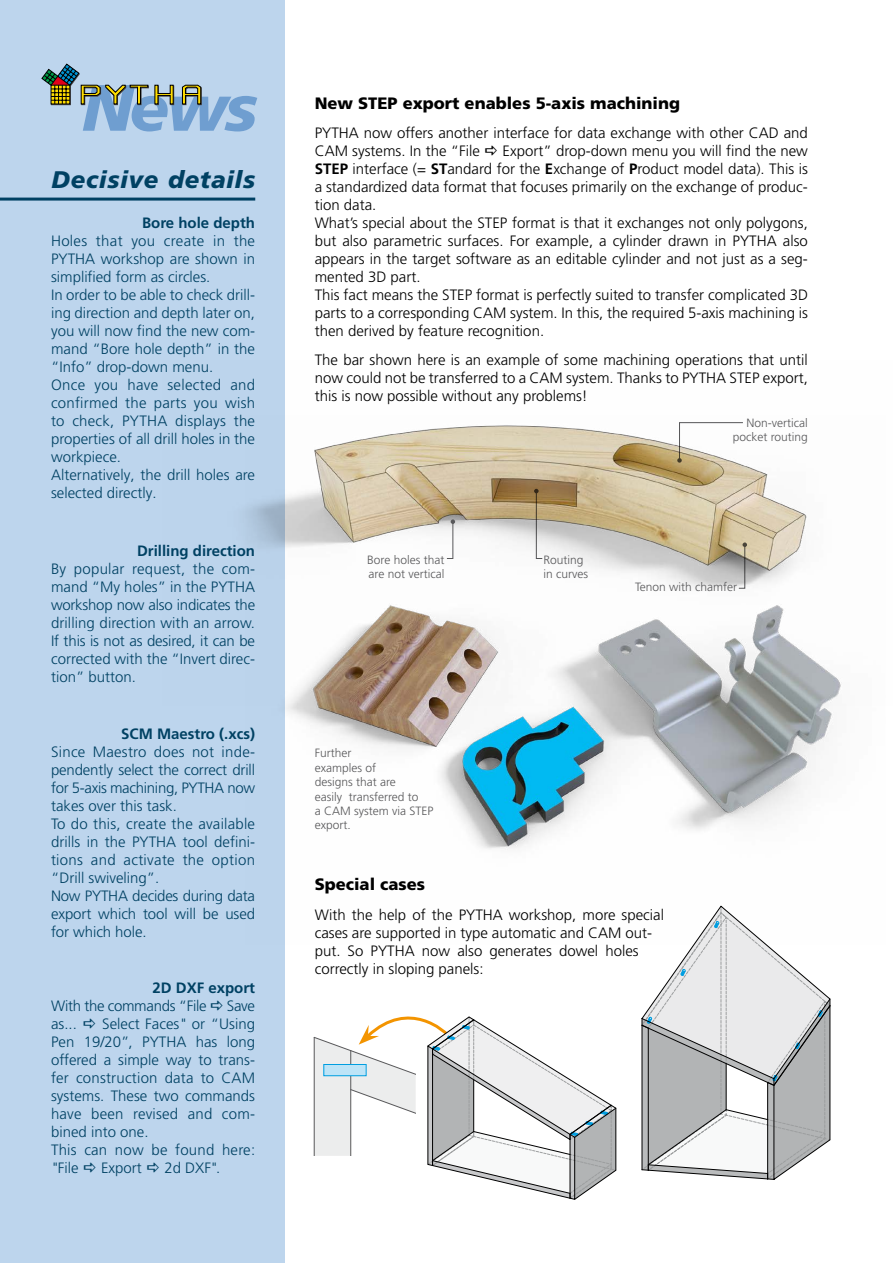
<style>
.page{position:relative;width:893px;height:1263px;background:#fff}
.page>*{position:absolute;margin:0;border:0;box-sizing:border-box;transform-origin:0 0}
.t1{font:italic 900 65.4px "Frutiger LT Pro";color:#6f9ed0}
.t2{font:italic 900 24px "Frutiger LT Pro";letter-spacing:.02em;color:#004163}
.t3{font:900 16.5px "Frutiger LT Pro";color:#000}
.t4{font:300 15px/18px "Frutiger LT Pro";color:#004163}
.t5{font:300 15px/18px "Frutiger LT Pro";color:#000}
.t6{font:700 15px "Frutiger LT Pro";color:#004163}
.t7{font:300 15px "Frutiger LT Pro";letter-spacing:-.02em;color:#004163}
.t8{font:300 12px/14.4px "Frutiger LT Pro";color:#58585a}
.s1{font-weight:700}
</style>
<div class="page">
<div style="left:0;top:0;width:285px;height:1263px;background:#bdd5ed"></div>
<hr style="left:0;top:198px;width:255px;height:3px;background:#004163">
<svg style="left:42px;top:64px;width:159px;height:41px"></svg>
<img style="left:246px;top:425px;width:596px;height:425px">
<svg style="left:641px;top:905px;width:190px;height:275px"></svg>
<svg style="left:313px;top:1016px;width:304px;height:184px"></svg>
<svg style="left:677px;top:422px;width:67px;height:41px"></svg>
<svg style="left:446px;top:519px;width:9px;height:40px"></svg>
<svg style="left:534px;top:489px;width:9px;height:70px"></svg>
<svg style="left:738px;top:542px;width:9px;height:47px"></svg>
<h1 class="t1" style="left:82px;top:69px;width:177px">News</h1>
<p class="t3" style="left:315px;top:93px;width:367px">New STEP export enables 5-axis machining</p>
<p class="t5" style="left:315px;top:124px;width:495px">PYTHA now offers another interface for data exchange with other CAD and<br>CAM systems. In the “File</p>
<p class="t5" style="left:315px;top:142px;width:495px;text-indent:188px">Export” drop-down menu you will find the new <span class="s1">STEP</span> interface (= <span class="s1">ST</span>andard for the <span class="s1">E</span>xchange of <span class="s1">P</span>roduct model data). This is a standardized data format that focuses primarily on the exchange of produc&shy;tion data.<br>What’s special about the STEP format is that it exchanges not only polygons, but also parametric surfaces. For example, a cylinder drawn in PYTHA also appears in the target software as an editable cylinder and not just as a seg&shy;mented 3D part.<br>This fact means the STEP format is perfectly suited to transfer complicated 3D parts to a corresponding CAM system. In this, the required 5-axis machining is then derived by feature recognition.</p>
<p class="t5" style="left:315px;top:351px;width:495px;text-align:justify">The bar shown here is an example of some machining operations that until now could not be transferred to a CAM system. Thanks to PYTHA STEP export, this is now possible without any problems!</p>
<h2 class="t2" style="left:51px;top:165px;width:205px">Decisive details</h2>
<p class="t6" style="left:142px;top:214px;width:115px">Bore hole depth</p>
<p class="t4" style="left:51px;top:232px;width:206px">Holes that you create in the<br>PYTHA workshop are shown in simplified form as circles.<br>In order to be able to check drill&shy;ing direction and depth later on, you will now find the new com&shy;mand “Bore hole depth” in the “Info” drop-down menu.<br>Once you have selected and confirmed the parts you wish to check, PYTHA displays the properties of all drill holes in the workpiece.<br>Alternatively, the drill holes are selected directly.</p>
<p class="t8" style="left:733px;top:415px;width:77px;text-align:right">Non-vertical pocket routing</p>
<p class="t6" style="left:137px;top:542px;width:120px">Drilling direction</p>
<p class="t4" style="left:51px;top:560px;width:206px;text-align:justify">By popular request, the com&shy;mand “My holes” in the PYTHA workshop now also indicates the drilling direction with an arrow.<br>If this is not as desired, it can be corrected with the “Invert direc&shy;tion” button.</p>
<p class="t6" style="left:121px;top:725px;width:135px">SCM Maestro (.xcs)</p>
<p class="t4" style="left:51px;top:743px;width:206px">Since Maestro does not inde&shy;pendently select the correct drill for 5-axis machining, PYTHA now takes over this task.<br>To do this, create the available drills in the PYTHA tool defini&shy;tions and activate the option “Drill swiveling”.<br>Now PYTHA decides during data export which tool will be used for which hole.</p>
<p class="t6" style="left:153px;top:979px;width:104px">2D DXF export</p>
<p class="t7" style="left:51px;top:997px;width:157px">With the commands “File</p>
<p class="t4" style="left:227px;top:997px;width:30px">Save</p>
<p class="t4" style="left:51px;top:1015px;width:27px">as...</p>
<p class="t4" style="left:51px;top:1015px;width:206px;text-indent:51px">Select Faces" or “Using<br>Pen 19/20”, PYTHA has long offered a simple way to trans&shy;fer construction data to CAM systems. These two commands have been revised and com&shy;bined into one.<br>This can now be found here: "File</p>
<p class="t4" style="left:101px;top:1159px;width:42px">Export</p>
<p class="t4" style="left:164px;top:1159px;width:58px">2d DXF".</p>
<p class="t8" style="left:367px;top:552px;width:79px">Bore holes that are not vertical</p>
<p class="t8" style="left:315px;top:746px;width:120px">Further<br>examples of<br>designs that are<br>easily transferred to<br>a CAM system via STEP export.</p>
<p class="t8" style="left:543px;top:552px;width:46px">Routing in curves</p>
<p class="t8" style="left:635px;top:580px;width:104px">Tenon with chamfer</p>
<p class="t3" style="left:315px;top:874px;width:112px">Special cases</p>
<p class="t5" style="left:315px;top:906px;width:351px">With the help of the PYTHA workshop, more special cases are supported in type automatic and CAM out&shy;put. So PYTHA now also generates dowel holes correctly in sloping panels:</p>
</div>
